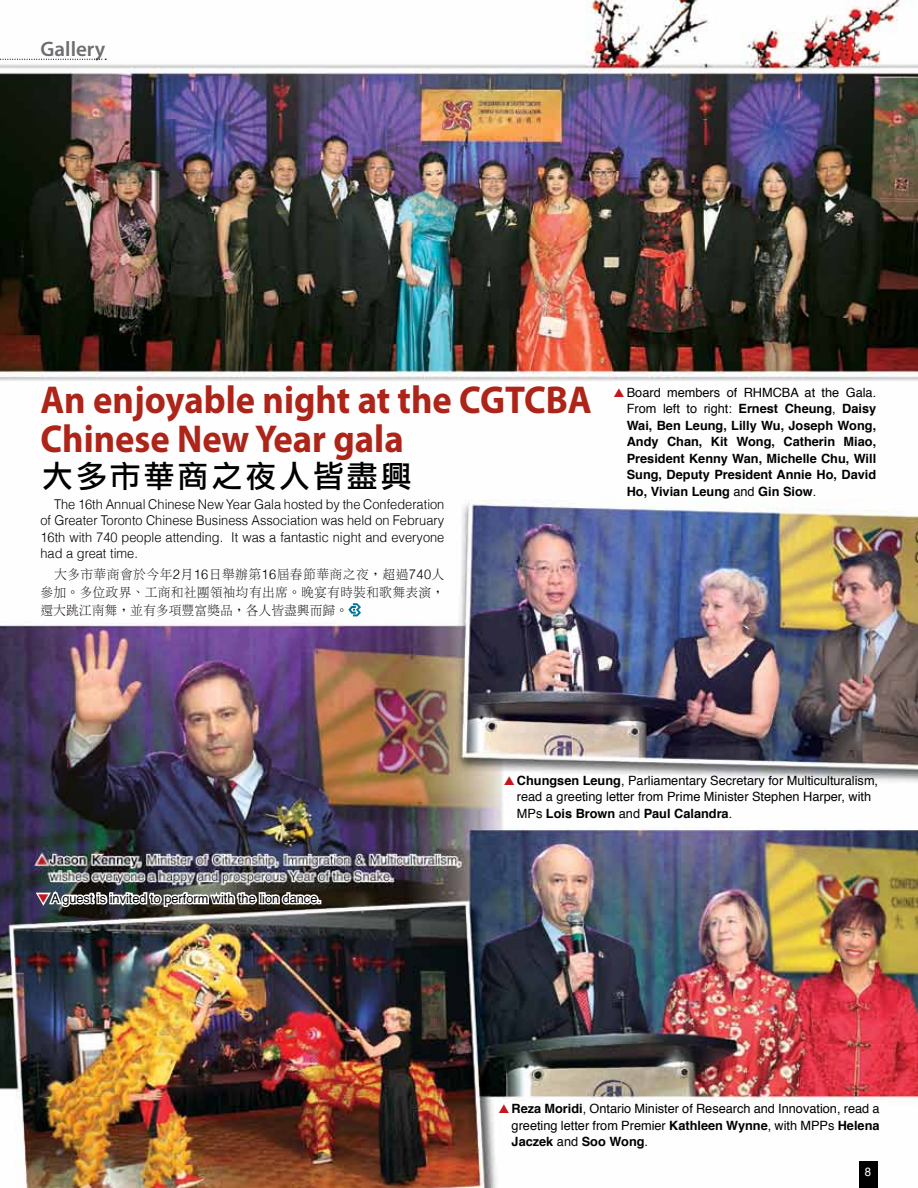
<style>
.page{position:relative;width:918px;height:1188px;background:#fff}
.page>*{position:absolute;margin:0;border:0;box-sizing:border-box;transform-origin:0 0}
.t1{font:700 39px/39px "Myriad Pro";color:#ad2419;scale:.94 1}
.t2{font:30.75px "DF Li Hei Md HK BF";letter-spacing:.1em;color:#000}
.t3{font:600 21px "Myriad Pro";color:#6d6e71}
.t4{font:300 13.5px/16.5px "Helvetica";color:#000;text-align:justify;scale:.95 1}
.t5{font:13.5px/18px "DF Li Song Lt HK BF";letter-spacing:.015em;color:#000;text-align:justify;scale:.95 1}
.t6{font:12.75px/16.5px "Helvetica";color:#000}
.t7{font:700 12.75px/16.5px "Helvetica";color:#000;text-align:justify}
.t8{font:12px "Helvetica";color:#fff;scale:.95 1}
.s1{font-family:"Helvetica";font-weight:300}
.s2{font-weight:400}
.s3{color:#c4161c}
.s4{font-weight:700}
</style>
<div class="page">
<img style="left:0;top:0;width:918px;height:1188px">
<svg style="left:0;top:59px;width:106px;height:1px"></svg>
<svg style="left:348px;top:603px;width:13px;height:13px"></svg>
<div style="left:859px;top:1161px;width:19px;height:27px;background:#000"></div>
<img style="left:34px;top:885px;width:287px;height:50px">
<svg style="left:614px;top:388px;width:10px;height:9px"></svg>
<svg style="left:504px;top:776px;width:10px;height:9px"></svg>
<svg style="left:499px;top:1105px;width:10px;height:8px"></svg>
<h3 class="t3" style="left:40px;top:36px;width:66px">Gallery</h3>
<h1 class="t1" style="left:40px;top:379px;width:588px">An enjoyable night at the CGTCBA<br>Chinese New Year gala</h1>
<p class="t4" style="left:40px;top:495px;width:427px;text-indent:14px">The 16th Annual Chinese New Year Gala hosted by the Confederation of Greater Toronto Chinese Business Association was held on February 16th with 740 people attending. It was a fantastic night and everyone had a great time.</p>
<p class="t5" style="left:40px;top:566px;width:427px;text-indent:14px">大多市華商會於今年<span class="s1">2</span>月<span class="s1">16</span>日舉辦第<span class="s1">16</span>屆春節華商之夜，超過<span class="s1">740</span>人參加。多位政界、工商和社團領袖均有出席。晚宴有時裝和歌舞表演，還大跳江南舞，並有多項豐富獎品，各人皆盡興而歸。</p>
<h2 class="t2" style="left:42px;top:461px;width:371px">大多市華商之夜人皆盡興</h2>
<p class="t7" style="left:627px;top:384px;width:251px"><span class="s2">Board members of RHMCBA at the Gala.<br>From left to right:</span> Ernest Cheung<span class="s2">,</span> Daisy Wai, Ben Leung, Lilly Wu, Joseph Wong, Andy Chan, Kit Wong, Catherin Miao, President Kenny Wan, Michelle Chu, Will Sung, Deputy President Annie Ho, David Ho, Vivian Leung <span class="s2">and</span> Gin Siow<span class="s2">.</span></p>
<p class="t6" style="left:38px;top:890px;width:285px"><span class="s3">❑</span>A guest is invited to perform with the lion dance.</p>
<p class="t6" style="left:517px;top:772px;width:363px"><span class="s4">Chungsen Leung</span>, Parliamentary Secretary for Multiculturalism, read a greeting letter from Prime Minister Stephen Harper, with<br>MPs <span class="s4">Lois Brown</span> and <span class="s4">Paul Calandra</span>.</p>
<p class="t6" style="left:512px;top:1101px;width:369px;text-align:justify"><span class="s4">Reza Moridi</span>, Ontario Minister of Research and Innovation, read a greeting letter from Premier <span class="s4">Kathleen Wynne</span>, with MPPs <span class="s4">Helena Jaczek</span> and <span class="s4">Soo Wong</span>.</p>
<p class="t8" style="left:865px;top:1163px;width:8px">8</p>
</div>
